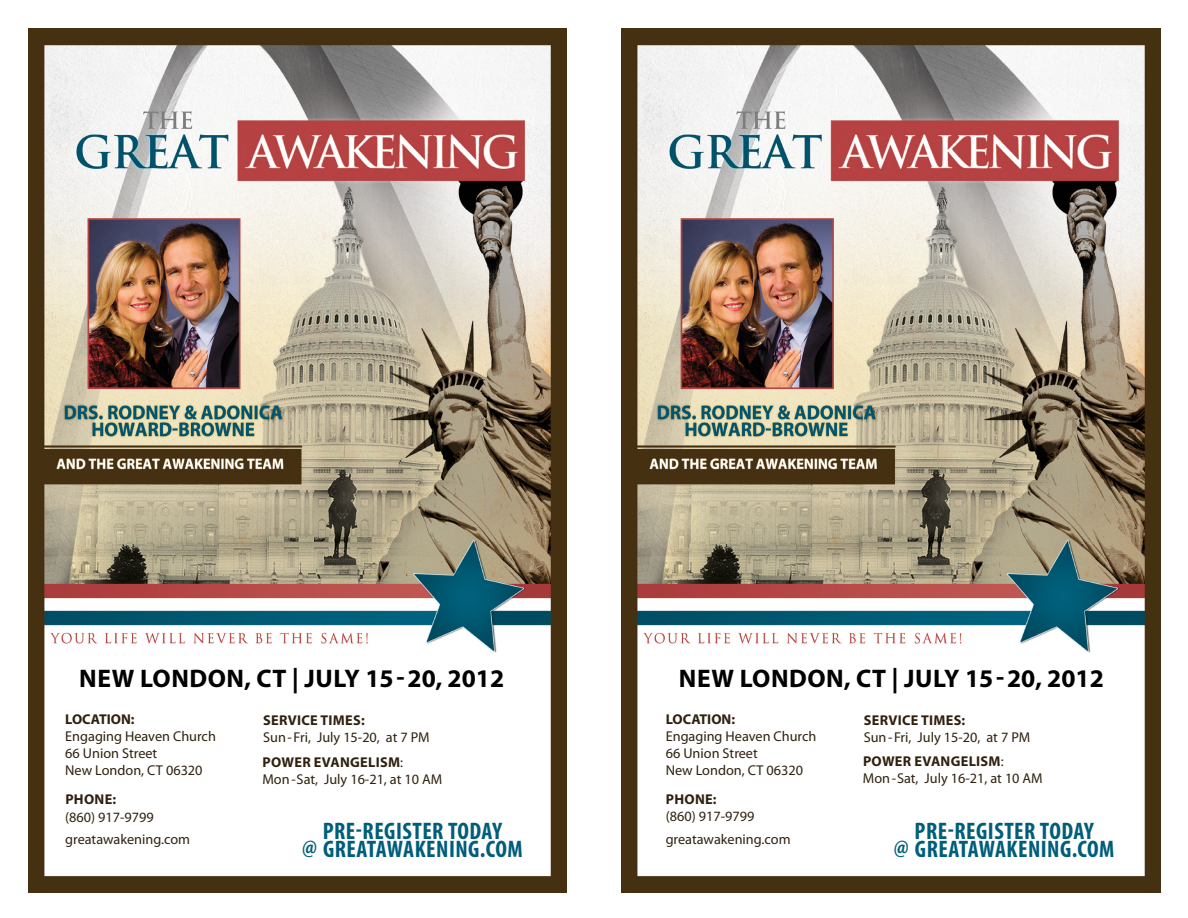
<style>
.page{position:relative;width:1188px;height:918px;background:#fff}
.page>*{position:absolute;margin:0;border:0;box-sizing:border-box;transform-origin:0 0}
.t1{font:700 25.5px "Myriad Pro";letter-spacing:.02em;color:#000}
.t2{font:700 condensed 24px/18px "Myriad Pro";letter-spacing:.02em;color:#005e7a}
.t3{font:14.25px/17.1px "Myriad Pro";color:#2f210e}
.t4{font:700 14.25px "Myriad Pro";letter-spacing:.02em;color:#2f210e}
.s1{font-weight:700}
</style>
<div class="page">
<img style="left:28px;top:29px;width:539px;height:863px">
<img style="left:622px;top:29px;width:539px;height:863px">
<h1 class="t1" style="left:79px;top:662px;width:426px">NEW LONDON, CT | JULY 15-20, 2012</h1>
<p class="t4" style="left:65px;top:710px;width:71px">LOCATION:</p>
<p class="t3" style="left:65px;top:728px;width:152px">Engaging Heaven Church<br>66 Union Street<br>New London, CT 06320</p>
<p class="t4" style="left:65px;top:790px;width:52px">PHONE:</p>
<p class="t3" style="left:65px;top:805px;width:126px;line-height:22.5px">(860) 917-9799 greatawakening.com</p>
<p class="t4" style="left:263px;top:711px;width:103px">SERVICE TIMES:</p>
<p class="t3" style="left:263px;top:728px;width:168px">Sun - Fri, July 15-20, at 7 PM</p>
<p class="t3" style="left:262px;top:753px;width:181px"><span class="s1">POWER EVANGELISM</span>:<br>Mon -Sat, July 16-21, at 10 AM</p>
<h2 class="t2" style="left:302px;top:821px;width:201px;text-indent:21px">PRE-REGISTER TODAY @ GREATA</h2>
<h2 class="t2" style="left:387px;top:839px;width:137px">WAKENING.COM</h2>
<h1 class="t1" style="left:679px;top:662px;width:426px">NEW LONDON, CT | JULY 15-20, 2012</h1>
<p class="t4" style="left:666px;top:710px;width:71px">LOCATION:</p>
<p class="t3" style="left:666px;top:727px;width:152px">Engaging Heaven Church<br>66 Union Street<br>New London, CT 06320</p>
<p class="t4" style="left:666px;top:790px;width:52px">PHONE:</p>
<p class="t3" style="left:666px;top:805px;width:126px;line-height:22.5px">(860) 917-9799 greatawakening.com</p>
<p class="t4" style="left:864px;top:711px;width:103px">SERVICE TIMES:</p>
<p class="t3" style="left:864px;top:728px;width:168px">Sun - Fri, July 15-20, at 7 PM</p>
<p class="t3" style="left:863px;top:753px;width:181px"><span class="s1">POWER EVANGELISM</span>:<br>Mon -Sat, July 16-21, at 10 AM</p>
<h2 class="t2" style="left:894px;top:822px;width:201px;text-indent:21px">PRE-REGISTER TODAY @ GREATA</h2>
<h2 class="t2" style="left:979px;top:840px;width:137px">WAKENING.COM</h2>
</div>
